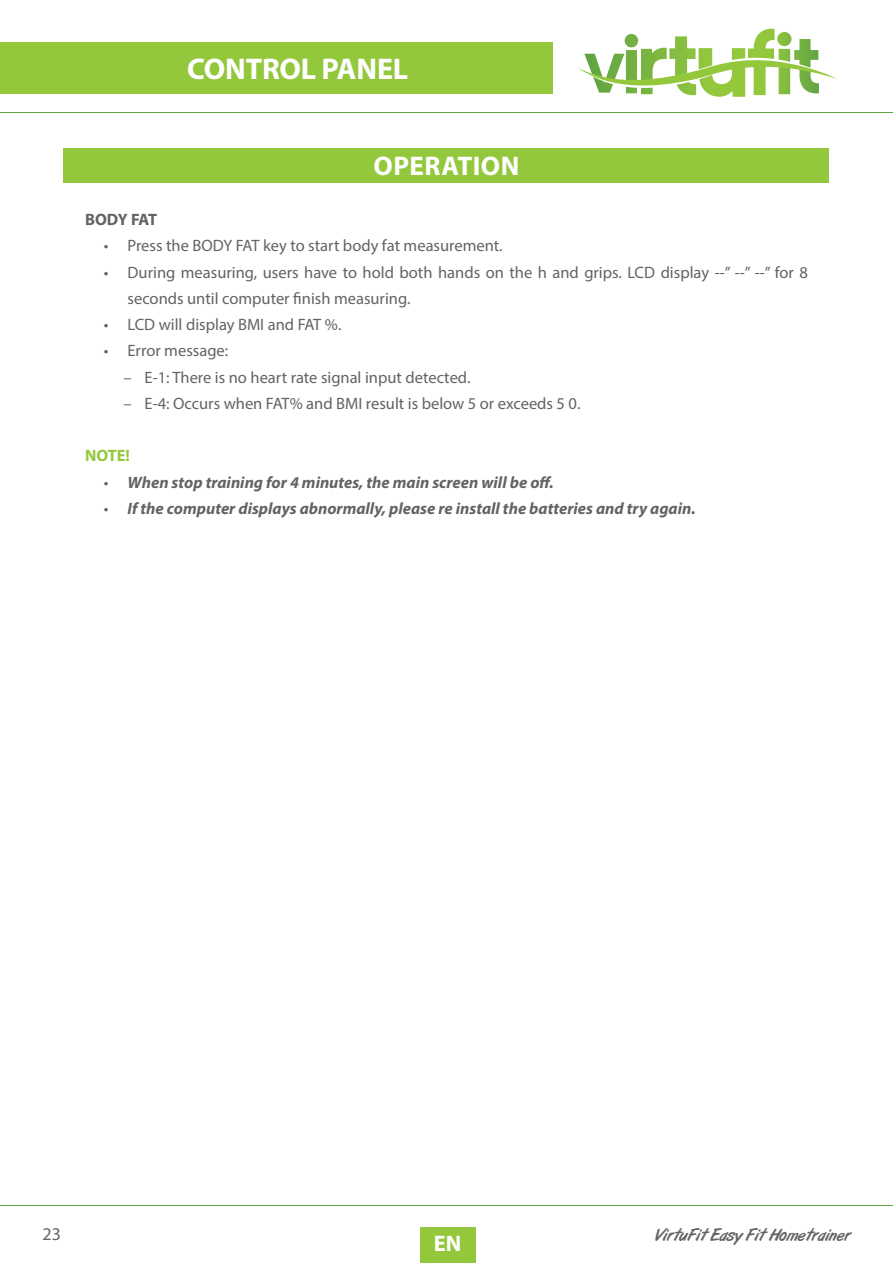
<style>
.page{position:relative;width:893px;height:1263px;background:#fff}
.page>*{position:absolute;margin:0;border:0;box-sizing:border-box;transform-origin:0 0}
.t1{font:700 30px "Myriad Pro";letter-spacing:-.005em;color:#fff}
.t2{font:700 27px "Myriad Pro";letter-spacing:.02em;color:#fff}
.t3{font:700 22.5px "Myriad Pro";color:#fff}
.t4{font:18px "Myriad Pro";color:#636366}
.t5{font:17.25px "Art Brush";color:#636366}
.t6{font:16.5px/26.2px "Myriad Pro";color:#636366}
.t7{font:italic 700 16.5px "Myriad Pro";color:#636366}
.t8{font:700 16.5px "Myriad Pro";letter-spacing:-.035em;color:#636366}
.t9{font:700 16.5px "Myriad Pro";color:#94c83c}
.s1{font-weight:400;font-style:normal}
</style>
<div class="page">
<div style="left:0;top:43px;width:553px;height:51px;background:#94c83c"></div>
<hr style="left:0;top:1205px;width:893px;height:1px;background:#5ea342">
<hr style="left:0;top:112px;width:893px;height:1px;background:#5ea342">
<div style="left:420px;top:1227px;width:55px;height:36px;background:#94c83c"></div>
<svg style="left:578px;top:29px;width:259px;height:68px"></svg>
<div style="left:64px;top:149px;width:765px;height:34px;background:#94c83c"></div>
<h1 class="t1" style="left:187px;top:49px;width:223px">CONTROL PANEL</h1>
<h2 class="t2" style="left:373px;top:148px;width:147px">OPERATION</h2>
<p class="t8" style="left:85px;top:209px;width:74px">BODY FAT</p>
<p class="t6" style="left:104px;top:232px;width:400px">• Press the BODY FAT key to start body fat measurement.</p>
<p class="t6" style="left:128px;top:259px;width:682px;text-indent:-24px">• During measuring, users have to hold both hands on the h and grips. LCD display --” --” --” for 8 seconds until computer finish measuring.</p>
<p class="t6" style="left:104px;top:311px;width:239px">• LCD will display BMI and FAT %.</p>
<p class="t6" style="left:104px;top:337px;width:126px">• Error message:</p>
<p class="t6" style="left:123px;top:364px;width:349px">– E-1: There is no heart rate signal input detected.</p>
<p class="t6" style="left:123px;top:390px;width:458px">– E-4: Occurs when FAT% and BMI result is below 5 or exceeds 5 0.</p>
<p class="t9" style="left:85px;top:445px;width:47px">NOTE!</p>
<p class="t7" style="left:104px;top:471px;width:451px"><span class="s1">•</span> When stop training for 4 minutes, the main screen will be off.</p>
<p class="t7" style="left:104px;top:497px;width:593px"><span class="s1">•</span> If the computer displays abnormally, please re install the batteries and try again.</p>
<p class="t4" style="left:43px;top:1223px;width:20px">23</p>
<p class="t5" style="left:655px;top:1225px;width:197px">VirtuFit Easy Fit Hometrainer</p>
<h3 class="t3" style="left:434px;top:1229px;width:29px">EN</h3>
</div>
